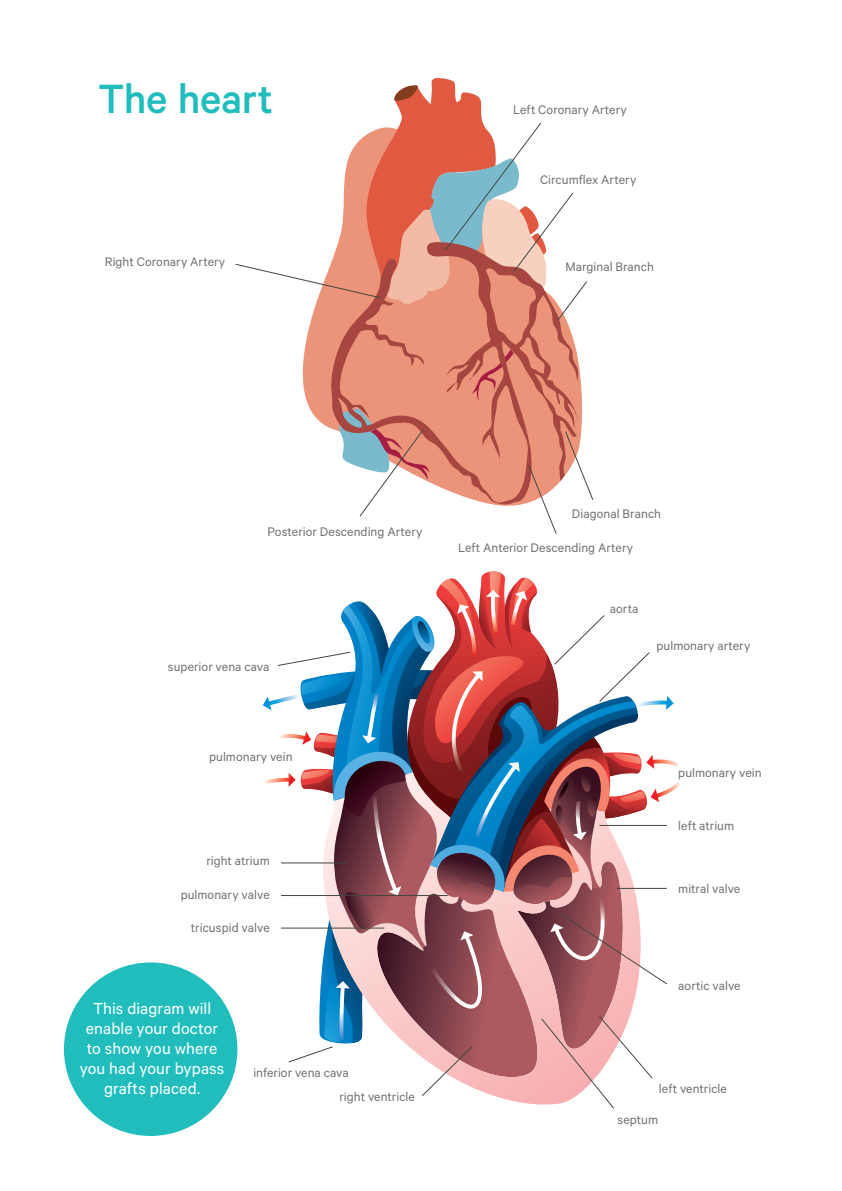
<style>
.page{position:relative;width:842px;height:1191px;background:#fff}
.page>*{position:absolute;margin:0;border:0;box-sizing:border-box;transform-origin:0 0}
.Heading_1{font:500 46px "Calibre";letter-spacing:-.005em;color:#21bdbd}
.Body_Copy{font:18px/20px "Calibre";letter-spacing:.005em;color:#fff;text-align:center}
.Body_Copy-2{font:14px "Calibre";color:#71736f}
</style>
<div class="page">
<svg style="left:302px;top:321px;width:281px;height:110px;fill:#eb9479"></svg>
<svg style="left:330px;top:321px;width:249px;height:185px;background:#e08c76"></svg>
<svg style="left:528px;top:464px;width:29px;height:70px"></svg>
<svg style="left:565px;top:431px;width:29px;height:70px"></svg>
<svg style="left:235px;top:78px;width:352px;height:243px"></svg>
<svg style="left:340px;top:408px;width:90px;height:109px"></svg>
<div style="left:64px;top:962px;width:173px;height:174px;background:#21bdbd;border-radius:50%"></div>
<svg style="left:263px;top:571px;width:417px;height:538px"></svg>
<p class="Heading_1" style="left:98px;top:72px;width:176px">The heart</p>
<p class="Body_Copy-2" style="left:105px;top:253px;width:122px">Right Coronary Artery</p>
<p class="Body_Copy-2" style="left:513px;top:101px;width:115px">Left Coronary Artery</p>
<p class="Body_Copy-2" style="left:540px;top:171px;width:98px">Circumflex Artery</p>
<p class="Body_Copy-2" style="left:565px;top:259px;width:90px">Marginal Branch</p>
<p class="Body_Copy-2" style="left:267px;top:523px;width:157px">Posterior Descending Artery</p>
<p class="Body_Copy-2" style="left:168px;top:658px;width:103px">superior vena cava</p>
<p class="Body_Copy-2" style="left:209px;top:748px;width:85px">pulmonary vein</p>
<p class="Body_Copy-2" style="left:206px;top:852px;width:65px">right atrium</p>
<p class="Body_Copy-2" style="left:181px;top:886px;width:91px">pulmonary valve</p>
<p class="Body_Copy-2" style="left:191px;top:920px;width:80px">tricuspid valve</p>
<p class="Body_Copy" style="left:80px;top:997px;width:146px">This diagram will enable your doctor to show you where you had your bypass grafts placed.</p>
<p class="Body_Copy-2" style="left:253px;top:1064px;width:97px">inferior vena cava</p>
<p class="Body_Copy-2" style="left:339px;top:1088px;width:77px">right ventricle</p>
<p class="Body_Copy-2" style="left:572px;top:505px;width:91px">Diagonal Branch</p>
<p class="Body_Copy-2" style="left:458px;top:539px;width:177px">Left Anterior Descending Artery</p>
<p class="Body_Copy-2" style="left:610px;top:600px;width:30px">aorta</p>
<p class="Body_Copy-2" style="left:656px;top:638px;width:95px">pulmonary artery</p>
<p class="Body_Copy-2" style="left:678px;top:764px;width:85px">pulmonary vein</p>
<p class="Body_Copy-2" style="left:678px;top:817px;width:57px">left atrium</p>
<p class="Body_Copy-2" style="left:678px;top:880px;width:64px">mitral valve</p>
<p class="Body_Copy-2" style="left:678px;top:977px;width:64px">aortic valve</p>
<p class="Body_Copy-2" style="left:659px;top:1080px;width:70px">left ventricle</p>
<p class="Body_Copy-2" style="left:618px;top:1111px;width:42px">septum</p>
</div>
